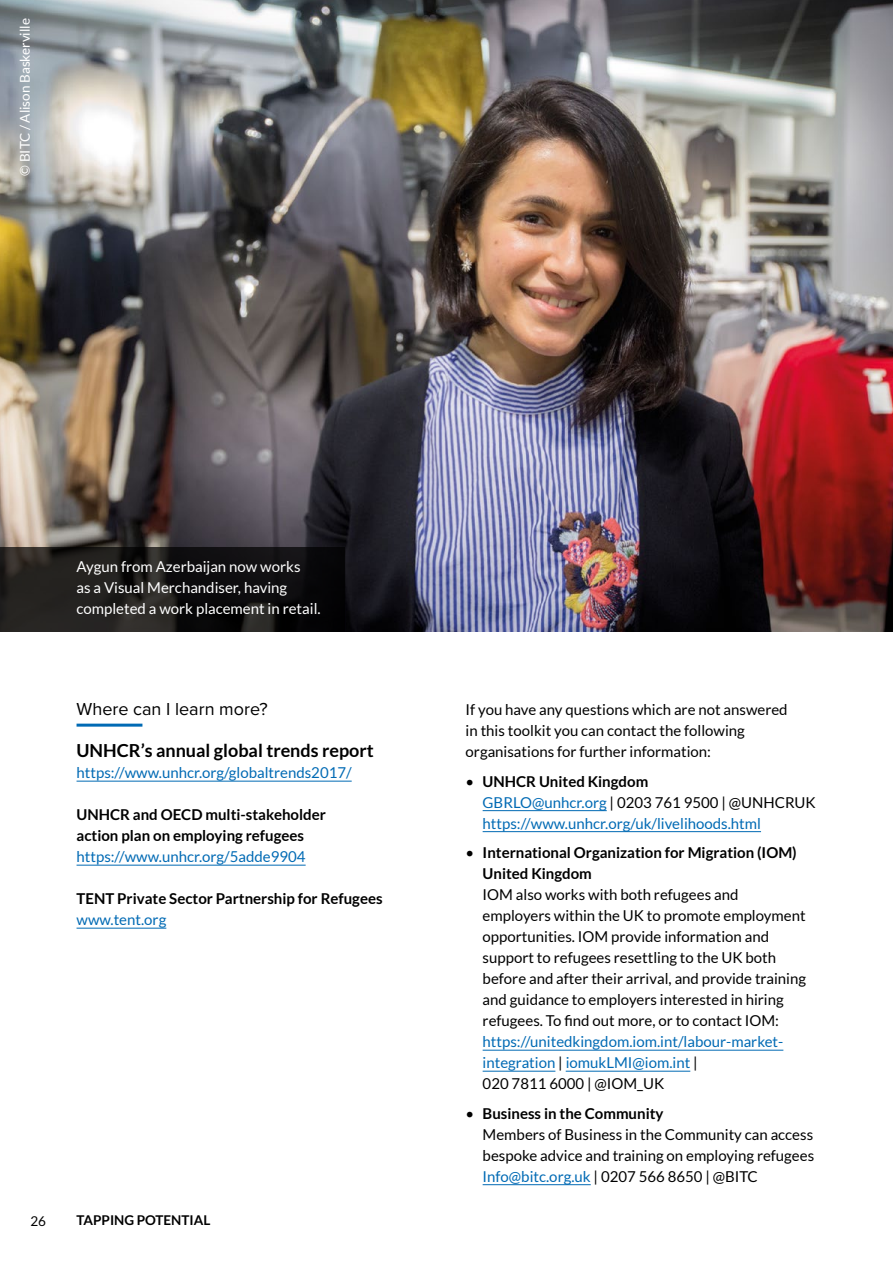
<style>
.page{position:relative;width:893px;height:1263px;background:#fff}
.page>*{position:absolute;margin:0;border:0;box-sizing:border-box;transform-origin:0 0}
.t1{font:700 18px "Lato";color:#000}
.t2{font:18px "Proxima Nova";color:#000}
.t3{font:15px/21px "Lato";color:#000}
.t4{font:15px/21px "Lato";color:#006ab4}
.t5{font:700 15px/21px "Lato";color:#000}
.t6{font:15px/21px "Lato";color:#fff}
.t7{font:13.5px "Lato";color:#fff}
.t8{font:700 13.5px "Lato";color:#000}
.t9{font:13.5px "Lato";color:#000}
.s1{color:#000}
.s2{font-weight:700;color:#000}
.s3{font-weight:400}
.s4{font-weight:700}
.s5{color:#006ab4}
</style>
<div class="page">
<hr style="left:77px;top:724px;width:65px;height:3px;background:#006ab4">
<hr style="left:77px;top:781px;width:275px;height:1px;background:#006ab4">
<hr style="left:77px;top:865px;width:229px;height:1px;background:#006ab4">
<hr style="left:77px;top:928px;width:89px;height:1px;background:#006ab4">
<hr style="left:483px;top:810px;width:124px;height:1px;background:#006ab4">
<hr style="left:483px;top:831px;width:278px;height:1px;background:#006ab4">
<hr style="left:483px;top:1050px;width:300px;height:1px;background:#006ab4">
<hr style="left:483px;top:1071px;width:72px;height:1px;background:#006ab4">
<hr style="left:566px;top:1071px;width:124px;height:1px;background:#006ab4">
<hr style="left:483px;top:1184px;width:108px;height:1px;background:#006ab4">
<img style="left:0;top:0;width:893px;height:631px">
<svg style="left:0;top:547px;width:344px;height:84px;background:#181716"></svg>
<p class="t7" style="left:17px;top:176px;width:159px;rotate:-90deg">© BITC / Alison Baskerville</p>
<p class="t6" style="left:77px;top:556px;width:246px">Aygun from Azerbaijan now works<br>as a Visual Merchandiser, having completed a work placement in retail.</p>
<p class="t2" style="left:77px;top:698px;width:193px">Where can I learn more?</p>
<p class="t1" style="left:77px;top:740px;width:299px">UNHCR’s annual global trends report</p>
<p class="t4" style="left:77px;top:762px;width:277px">https://www.unhcr.org/globaltrends2017/</p>
<p class="t5" style="left:77px;top:804px;width:251px">UNHCR and OECD multi-stakeholder action plan on employing refugees</p>
<p class="t4" style="left:77px;top:846px;width:231px">https://www.unhcr.org/5adde9904</p>
<p class="t5" style="left:77px;top:888px;width:308px">TENT Private Sector Partnership for Refugees</p>
<p class="t4" style="left:77px;top:909px;width:91px">www.tent.org</p>
<p class="t9" style="left:30px;top:1213px;width:17px">26</p>
<p class="t8" style="left:77px;top:1212px;width:135px">TAPPING POTENTIAL</p>
<p class="t3" style="left:466px;top:699px;width:324px">If you have any questions which are not answered in this toolkit you can contact the following organisations for further information:</p>
<p class="t4" style="left:483px;top:771px;width:334px;text-indent:-17px"><span class="s1">•</span> <span class="s2">UNHCR United Kingdom<br></span>GBRLO@unhcr.org <span class="s1">| 0203 761 9500 | @UNHCRUK </span>https://www.unhcr.org/uk/livelihoods.html</p>
<p class="t5" style="left:483px;top:842px;width:316px;text-indent:-17px"><span class="s3">•</span> International Organization for Migration (IOM)<br>United Kingdom</p>
<p class="t3" style="left:483px;top:884px;width:325px">IOM also works with both refugees and employers within the UK to promote employment opportunities. IOM provide information and support to refugees resettling to the UK both before and after their arrival, and provide training and guidance to employers interested in hiring refugees. To find out more, or to contact IOM:</p>
<p class="t4" style="left:483px;top:1031px;width:302px">https://unitedkingdom.iom.int/labour-market&shy;integration <span class="s1">|</span> iomukLMI@iom.int <span class="s1">|<br>020 7811 6000 | @IOM_UK</span></p>
<p class="t3" style="left:483px;top:1103px;width:333px;text-indent:-17px">• <span class="s4">Business in the Community<br></span>Members of Business in the Community can access bespoke advice and training on employing refugees <span class="s5">Info@bitc.org.uk</span> | 0207 566 8650 | @BITC</p>
</div>
